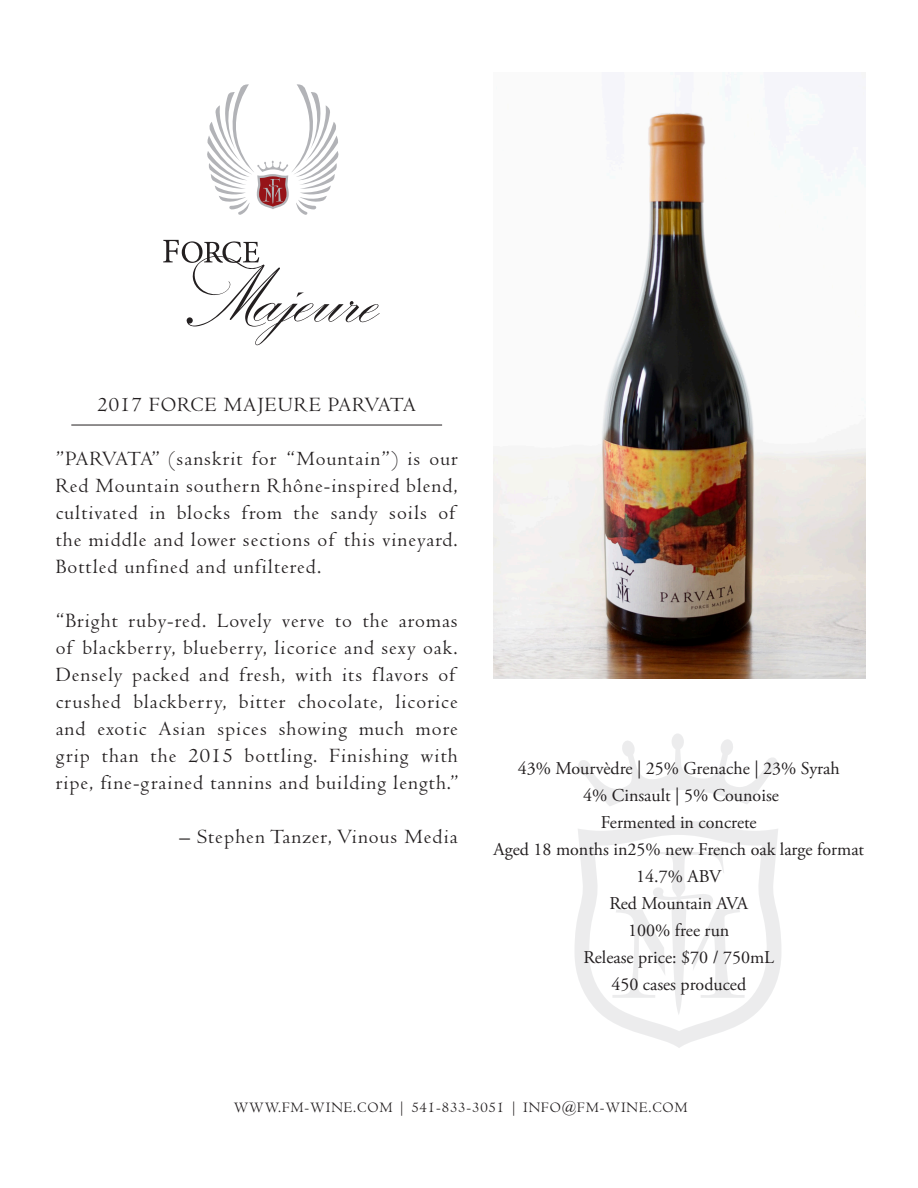
<style>
.page{position:relative;width:918px;height:1188px;background:#fff}
.page>*{position:absolute;margin:0;border:0;box-sizing:border-box;transform-origin:0 0}
.t1{font:21px/27px "Centaur";letter-spacing:.05em;color:#231f20;text-align:justify}
.t2{font:18px "Adobe Garamond Pro";color:#231f20}
.t3{font:15px "Centaur";letter-spacing:.06em;color:#231f20}
.t4{font:12px "Centaur";letter-spacing:.075em;color:#231f20}
.t5{font:8.55px "Garamond";letter-spacing:.075em;color:#231f20}
</style>
<div class="page">
<svg style="left:575px;top:820px;width:206px;height:228px"></svg>
<svg style="left:578px;top:734px;width:200px;height:72px"></svg>
<svg style="left:589px;top:835px;width:178px;height:196px"></svg>
<svg style="left:163px;top:240px;width:217px;height:105px"></svg>
<svg style="left:207px;top:84px;width:132px;height:131px"></svg>
<hr style="left:71px;top:425px;width:371px;height:1px;background:#231f20">
<img style="left:493px;top:72px;width:373px;height:606px">
<p class="t1" style="left:98px;top:391px;width:320px">2017 FORCE MAJEURE PARVATA</p>
<p class="t1" style="left:56px;top:445px;width:404px">”PARVATA” (sanskrit for “Mountain”) is our Red Mountain southern Rhône-inspired blend, cultivated in blocks from the sandy soils of the middle and lower sections of this vineyard.<br>Bottled unfined and unfiltered.</p>
<p class="t1" style="left:56px;top:607px;width:405px;text-align:left">“Bright ruby-red. Lovely verve to the aromas of blackberry, blueberry, licorice and sexy oak.<br>Densely packed and fresh, with its flavors of crushed blackberry, bitter chocolate, licorice and exotic Asian spices showing much more grip than the 2015 bottling. Finishing with ripe, fine-grained tannins and building length.”</p>
<p class="t1" style="left:180px;top:823px;width:280px">– Stephen Tanzer, Vinous Media</p>
<p class="t5" style="left:237px;top:403px;width:73px">ESTATE GROWN</p>
<p class="t4" style="left:222px;top:456px;width:103px">RED MOUNTAIN</p>
<p class="t2" style="left:518px;top:758px;width:324px">43% Mourvèdre | 25% Grenache | 23% Syrah</p>
<p class="t2" style="left:583px;top:785px;width:197px">4% Cinsault | 5% Counoise</p>
<p class="t2" style="left:601px;top:812px;width:157px">Fermented in concrete</p>
<p class="t2" style="left:493px;top:839px;width:372px">Aged 18 months in25% new French oak large format</p>
<p class="t2" style="left:636px;top:866px;width:87px">14.7% ABV</p>
<p class="t2" style="left:609px;top:893px;width:140px">Red Mountain AVA</p>
<p class="t2" style="left:628px;top:920px;width:103px">100% free run</p>
<p class="t2" style="left:583px;top:947px;width:192px">Release price: $70 / 750mL</p>
<p class="t2" style="left:611px;top:974px;width:136px">450 cases produced</p>
<p class="t3" style="left:234px;top:1100px;width:456px">WWW.FM-WINE.COM | 541-833-3051 | INFO@FM-WINE.COM</p>
</div>
